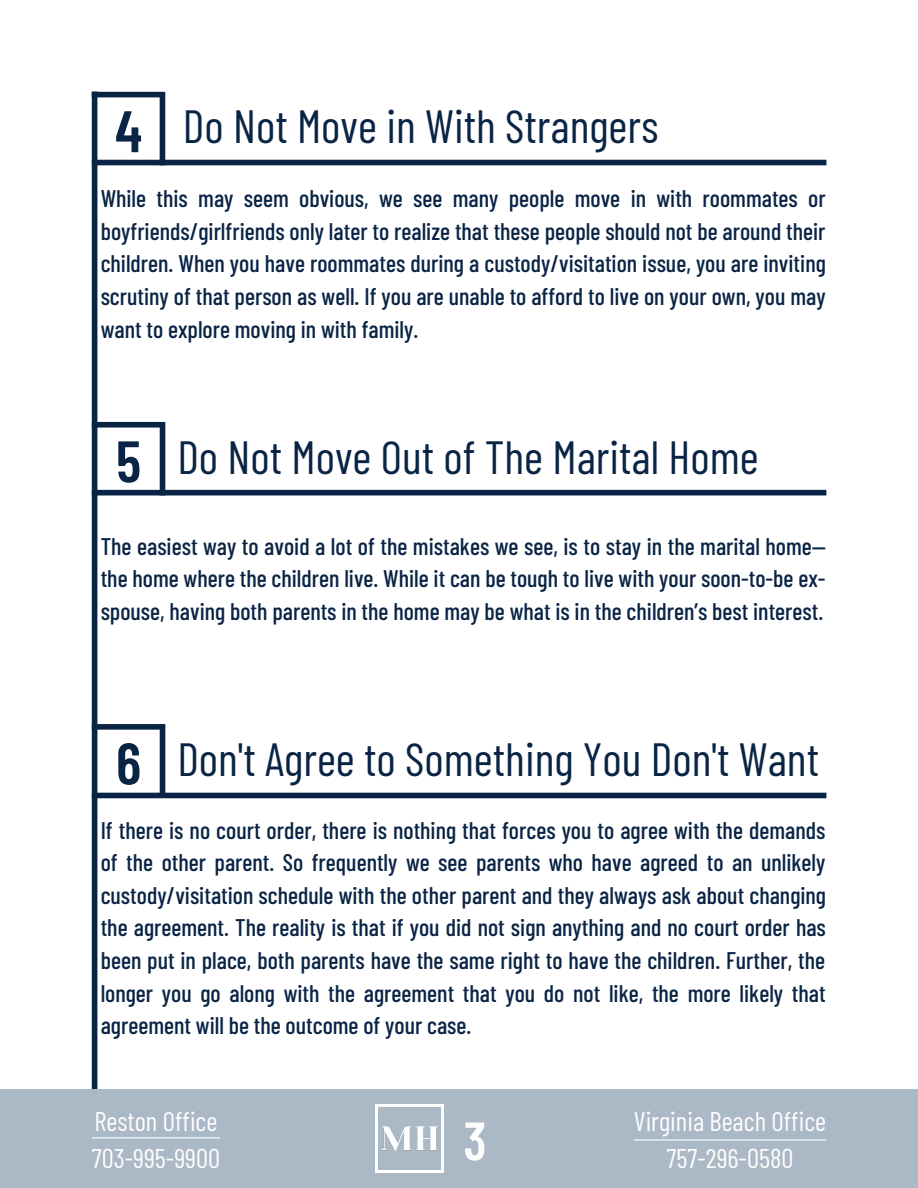
<style>
.page{position:relative;width:918px;height:1188px;background:#fff}
.page>*{position:absolute;margin:0;border:0;box-sizing:border-box;transform-origin:0 0}
.t1{font:600 58.5px "Barlow Condensed";color:#0a2445}
.t2{font:600 54px "Barlow Condensed";color:#fdfdfe}
.t3{font:46.5px "Barlow Condensed";color:#0a2445}
.t4{font:27px "Barlow Condensed";color:#fdfdfe}
.t5{font:500 24px/32.7px "Barlow Condensed";color:#0a2445;text-align:justify}
</style>
<div class="page">
<div style="left:92px;top:92px;width:5px;height:1004px;background:#0a2445"></div>
<div style="left:92px;top:724px;width:73px;height:6px;background:#0a2445"></div>
<div style="left:160px;top:724px;width:5px;height:74px;background:#0a2445"></div>
<div style="left:92px;top:793px;width:734px;height:5px;background:#0a2445"></div>
<div style="left:92px;top:422px;width:73px;height:6px;background:#0a2445"></div>
<div style="left:160px;top:422px;width:5px;height:73px;background:#0a2445"></div>
<div style="left:92px;top:490px;width:734px;height:5px;background:#0a2445"></div>
<div style="left:0;top:1089px;width:918px;height:99px;background:#abb8c6"></div>
<img style="left:375px;top:1104px;width:69px;height:69px">
<hr style="left:92px;top:1137px;width:127px;height:1px;background:#fff">
<hr style="left:634px;top:1139px;width:192px;height:2px;background:#fff">
<div style="left:92px;top:92px;width:73px;height:5px;background:#0a2445"></div>
<div style="left:160px;top:92px;width:5px;height:73px;background:#0a2445"></div>
<div style="left:92px;top:160px;width:734px;height:5px;background:#0a2445"></div>
<p class="t1" style="left:115px;top:94px;width:28px">4</p>
<p class="t3" style="left:183px;top:97px;width:477px">Do Not Move in With Strangers</p>
<p class="t5" style="left:101px;top:181px;width:727px">While this may seem obvious, we see many people move in with roommates or boyfriends/girlfriends only later to realize that these people should not be around their children. When you have roommates during a custody/visitation issue, you are inviting scrutiny of that person as well. If you are unable to afford to live on your own, you may want to explore moving in with family.</p>
<p class="t1" style="left:116px;top:424px;width:27px">5</p>
<p class="t3" style="left:177px;top:427px;width:583px">Do Not Move Out of The Marital Home</p>
<p class="t5" style="left:101px;top:529px;width:727px">The easiest way to avoid a lot of the mistakes we see, is to stay in the marital home— the home where the children live. While it can be tough to live with your soon-to-be ex&shy;spouse, having both parents in the home may be what is in the children’s best interest.</p>
<p class="t1" style="left:116px;top:726px;width:27px">6</p>
<p class="t3" style="left:177px;top:729px;width:643px">Don't Agree to Something You Don't Want</p>
<p class="t5" style="left:101px;top:813px;width:727px">If there is no court order, there is nothing that forces you to agree with the demands of the other parent. So frequently we see parents who have agreed to an unlikely custody/visitation schedule with the other parent and they always ask about changing the agreement. The reality is that if you did not sign anything and no court order has been put in place, both parents have the same right to have the children. Further, the longer you go along with the agreement that you do not like, the more likely that agreement will be the outcome of your case.</p>
<p class="t4" style="left:94px;top:1104px;width:125px">Reston Office</p>
<p class="t4" style="left:634px;top:1104px;width:194px">Virginia Beach Office</p>
<p class="t4" style="left:92px;top:1141px;width:130px">703-995-9900</p>
<p class="t4" style="left:667px;top:1141px;width:128px">757-296-0580</p>
<p class="t2" style="left:463px;top:1106px;width:25px">3</p>
</div>
